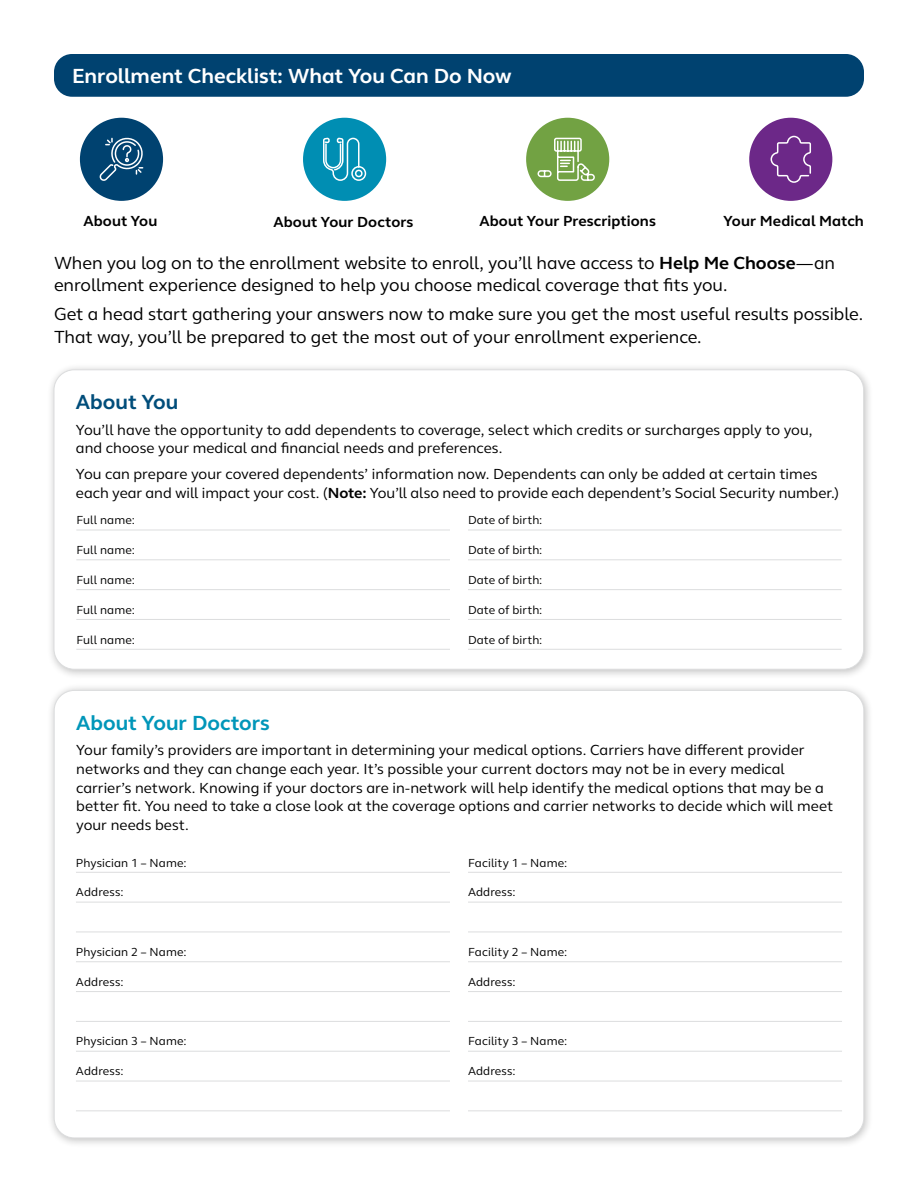
<style>
.page{position:relative;width:918px;height:1188px;background:#fff}
.page>*{position:absolute;margin:0;border:0;box-sizing:border-box;transform-origin:0 0}
.t1{font:700 21px "FS Thrive Elliot";color:#fff}
.t2{font:700 21px "FS Thrive Elliot";color:#0096b9}
.t3{font:700 21px "FS Thrive Elliot";color:#004d7a}
.t4{font:18px/22.5px "FS Thrive Elliot";letter-spacing:-.005em;color:#000}
.t5{font:15px/18.8px "FS Thrive Elliot";color:#000}
.t6{font:700 15px "FS Thrive Elliot";letter-spacing:.005em;color:#000}
.t7{font:12px "FS Thrive Elliot";letter-spacing:.01em;color:#000}
.s1{font-weight:700}
</style>
<div class="page">
<div style="left:47px;top:683px;width:827px;height:465px;background:#000;opacity:.25"></div>
<div style="left:54px;top:690px;width:810px;height:448px;background:#fff;border-radius:20px"></div>
<div style="left:46px;top:362px;width:828px;height:318px;background:#000;opacity:.25"></div>
<div style="left:54px;top:370px;width:810px;height:299px;background:#fff;border-radius:20px"></div>
<div style="left:54px;top:54px;width:810px;height:43px;background:#004270;border-radius:18px"></div>
<hr style="left:76px;top:530px;width:374px;height:1px;background:#dcddde">
<hr style="left:76px;top:559px;width:374px;height:1px;background:#dcddde">
<hr style="left:76px;top:589px;width:374px;height:1px;background:#dcddde">
<hr style="left:76px;top:619px;width:374px;height:1px;background:#dcddde">
<hr style="left:76px;top:649px;width:374px;height:1px;background:#dcddde">
<hr style="left:468px;top:530px;width:374px;height:1px;background:#dcddde">
<hr style="left:468px;top:559px;width:374px;height:1px;background:#dcddde">
<hr style="left:468px;top:589px;width:374px;height:1px;background:#dcddde">
<hr style="left:468px;top:619px;width:374px;height:1px;background:#dcddde">
<hr style="left:468px;top:649px;width:374px;height:1px;background:#dcddde">
<hr style="left:76px;top:872px;width:374px;height:1px;background:#dcddde">
<hr style="left:76px;top:902px;width:374px;height:1px;background:#dcddde">
<hr style="left:76px;top:932px;width:374px;height:1px;background:#dcddde">
<hr style="left:76px;top:961px;width:374px;height:1px;background:#dcddde">
<hr style="left:76px;top:991px;width:374px;height:1px;background:#dcddde">
<hr style="left:76px;top:1021px;width:374px;height:1px;background:#dcddde">
<hr style="left:76px;top:1051px;width:374px;height:1px;background:#dcddde">
<hr style="left:76px;top:1081px;width:374px;height:1px;background:#dcddde">
<hr style="left:76px;top:1110px;width:374px;height:1px;background:#dcddde">
<hr style="left:468px;top:872px;width:374px;height:1px;background:#dcddde">
<hr style="left:468px;top:902px;width:374px;height:1px;background:#dcddde">
<hr style="left:468px;top:932px;width:374px;height:1px;background:#dcddde">
<hr style="left:468px;top:961px;width:374px;height:1px;background:#dcddde">
<hr style="left:468px;top:991px;width:374px;height:1px;background:#dcddde">
<hr style="left:468px;top:1021px;width:374px;height:1px;background:#dcddde">
<hr style="left:468px;top:1051px;width:374px;height:1px;background:#dcddde">
<hr style="left:468px;top:1081px;width:374px;height:1px;background:#dcddde">
<hr style="left:468px;top:1110px;width:374px;height:1px;background:#dcddde">
<div style="left:80px;top:118px;width:83px;height:83px;background:#004270;border-radius:50%"></div>
<div style="left:303px;top:118px;width:83px;height:83px;background:#008eb3;border-radius:50%"></div>
<div style="left:526px;top:118px;width:83px;height:83px;background:#72a243;border-radius:50%"></div>
<div style="left:749px;top:118px;width:83px;height:83px;background:#6c2888;border-radius:50%"></div>
<svg style="left:537px;top:137px;width:58px;height:44px"></svg>
<svg style="left:323px;top:137px;width:44px;height:44px"></svg>
<svg style="left:99px;top:137px;width:45px;height:44px"></svg>
<svg style="left:770px;top:135px;width:41px;height:48px"></svg>
<h1 class="t1" style="left:72px;top:63px;width:441px">Enrollment Checklist: What You Can Do Now</h1>
<p class="t6" style="left:83px;top:212px;width:76px">About You</p>
<p class="t6" style="left:273px;top:212px;width:142px">About Your Doctors</p>
<p class="t6" style="left:479px;top:211px;width:178px">About Your Prescriptions</p>
<p class="t6" style="left:724px;top:212px;width:142px">Your Medical Match</p>
<p class="t4" style="left:54px;top:252px;width:782px">When you log on to the enrollment website to enroll, you’ll have access to <span class="s1">Help Me Choose</span>—an enrollment experience designed to help you choose medical coverage that fits you.</p>
<p class="t4" style="left:54px;top:303px;width:811px">Get a head start gathering your answers now to make sure you get the most useful results possible.<br>That way, you’ll be prepared to get the most out of your enrollment experience.</p>
<h1 class="t3" style="left:76px;top:389px;width:104px">About You</h1>
<p class="t5" style="left:76px;top:420px;width:738px">You’ll have the opportunity to add dependents to coverage, select which credits or surcharges apply to you, and choose your medical and financial needs and preferences.</p>
<p class="t5" style="left:76px;top:465px;width:765px">You can prepare your covered dependents’ information now. Dependents can only be added at certain times each year and will impact your cost. (<span class="s1">Note:</span> You’ll also need to provide each dependent’s Social Security number.)</p>
<p class="t7" style="left:76px;top:513px;width:60px">Full name:</p>
<p class="t7" style="left:76px;top:543px;width:60px">Full name:</p>
<p class="t7" style="left:76px;top:573px;width:60px">Full name:</p>
<p class="t7" style="left:76px;top:602px;width:60px">Full name:</p>
<p class="t7" style="left:76px;top:632px;width:60px">Full name:</p>
<p class="t7" style="left:468px;top:513px;width:76px">Date of birth:</p>
<p class="t7" style="left:468px;top:543px;width:76px">Date of birth:</p>
<p class="t7" style="left:468px;top:573px;width:76px">Date of birth:</p>
<p class="t7" style="left:468px;top:602px;width:76px">Date of birth:</p>
<p class="t7" style="left:468px;top:632px;width:76px">Date of birth:</p>
<h1 class="t2" style="left:76px;top:710px;width:195px">About Your Doctors</h1>
<p class="t5" style="left:76px;top:741px;width:758px">Your family’s providers are important in determining your medical options. Carriers have different provider networks and they can change each year. It’s possible your current doctors may not be in every medical carrier’s network. Knowing if your doctors are in-network will help identify the medical options that may be a better fit. You need to take a close look at the coverage options and carrier networks to decide which will meet your needs best.</p>
<p class="t7" style="left:76px;top:855px;width:112px">Physician 1 – Name:</p>
<p class="t7" style="left:76px;top:885px;width:49px">Address:</p>
<p class="t7" style="left:468px;top:855px;width:101px">Facility 1 – Name:</p>
<p class="t7" style="left:468px;top:885px;width:49px">Address:</p>
<p class="t7" style="left:76px;top:945px;width:112px">Physician 2 – Name:</p>
<p class="t7" style="left:76px;top:975px;width:49px">Address:</p>
<p class="t7" style="left:468px;top:945px;width:101px">Facility 2 – Name:</p>
<p class="t7" style="left:468px;top:975px;width:49px">Address:</p>
<p class="t7" style="left:76px;top:1034px;width:112px">Physician 3 – Name:</p>
<p class="t7" style="left:76px;top:1064px;width:49px">Address:</p>
<p class="t7" style="left:468px;top:1034px;width:101px">Facility 3 – Name:</p>
<p class="t7" style="left:468px;top:1064px;width:49px">Address:</p>
</div>
